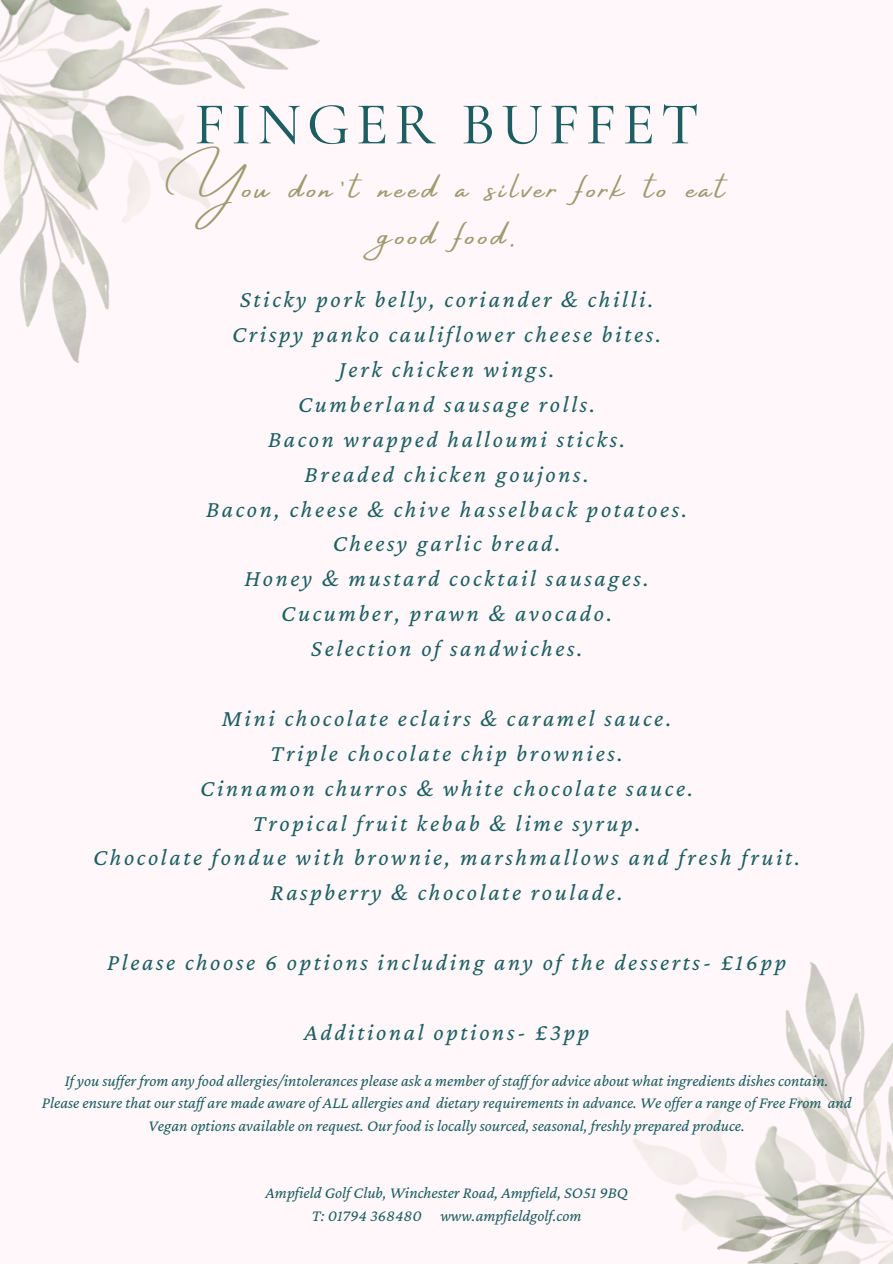
<style>
.page{position:relative;width:893px;height:1264px;background:#fff}
.page>*{position:absolute;margin:0;border:0;box-sizing:border-box;transform-origin:0 0}
.t1{font:500 60px "Cormorant Garamond";letter-spacing:.1em;color:#1d5e62}
.t2{font:34.5px/47.2px "Amsterdam Four";letter-spacing:.11em;color:#a09a71;text-align:center}
.t3{font:italic 24px/34.8px "Crimson Pro";letter-spacing:.11em;color:#1d5e62;text-align:center}
.t4{font:italic 16.5px/22.5px "Crimson Pro";color:#1d5e62;text-align:center}
</style>
<div class="page">
<div style="left:0;top:0;width:892px;height:1263px;background:#fff7f9"></div>
<img style="left:238px;top:8px;width:82px;height:81px">
<img style="left:193px;top:17px;width:45px;height:192px">
<img style="left:0;top:125px;width:193px;height:238px">
<img style="left:0;top:0;width:234px;height:125px">
<img style="left:785px;top:962px;width:79px;height:57px">
<img style="left:633px;top:1019px;width:259px;height:202px">
<img style="left:685px;top:1163px;width:207px;height:100px">
<h1 class="t1" style="left:194px;top:88px;width:506px">FINGER BUFFET</h1>
<h3 class="t2" style="left:169px;top:165px;width:557px">You don’t need a silver fork to eat good food.</h3>
<p class="t3" style="left:206px;top:281px;width:483px">Sticky pork belly, coriander &amp; chilli.<br>Crispy panko cauliflower cheese bites.<br>Jerk chicken wings.<br>Cumberland sausage rolls.<br>Bacon wrapped halloumi sticks.<br>Breaded chicken goujons.<br>Bacon, cheese &amp; chive hasselback potatoes.<br>Cheesy garlic bread.<br>Honey &amp; mustard cocktail sausages.<br>Cucumber, prawn &amp; avocado.<br>Selection of sandwiches.</p>
<p class="t3" style="left:93px;top:700px;width:708px">Mini chocolate eclairs &amp; caramel sauce.<br>Triple chocolate chip brownies.<br>Cinnamon churros &amp; white chocolate sauce.<br>Tropical fruit kebab &amp; lime syrup.<br>Chocolate fondue with brownie, marshmallows and fresh fruit.<br>Raspberry &amp; chocolate roulade.</p>
<p class="t3" style="left:107px;top:944px;width:680px">Please choose 6 options including any of the desserts- £16pp</p>
<p class="t3" style="left:304px;top:1014px;width:286px">Additional options- £3pp</p>
<h2 class="t4" style="left:65px;top:1068px;width:765px">If you suf er from any food allergies/intolerances please ask a member of staf for advice about what ingredients dishes contain.</h2>
<h3 class="t4" style="left:42px;top:1091px;width:811px">Please ensure that our staf are made aware of ALL allergies and dietary requirements in advance. We of er a range of Free From and<br>Vegan options available on request. Our food is locally sourced, seasonal, freshly prepared produce.</h3>
<h3 class="t4" style="left:265px;top:1181px;width:363px">Ampfield Golf Club, Winchester Road, Ampfield, SO51 9BQ</h3>
<h3 class="t4" style="left:312px;top:1203px;width:271px">T: 01794 368480 www.ampfieldgolf.com</h3>
</div>
